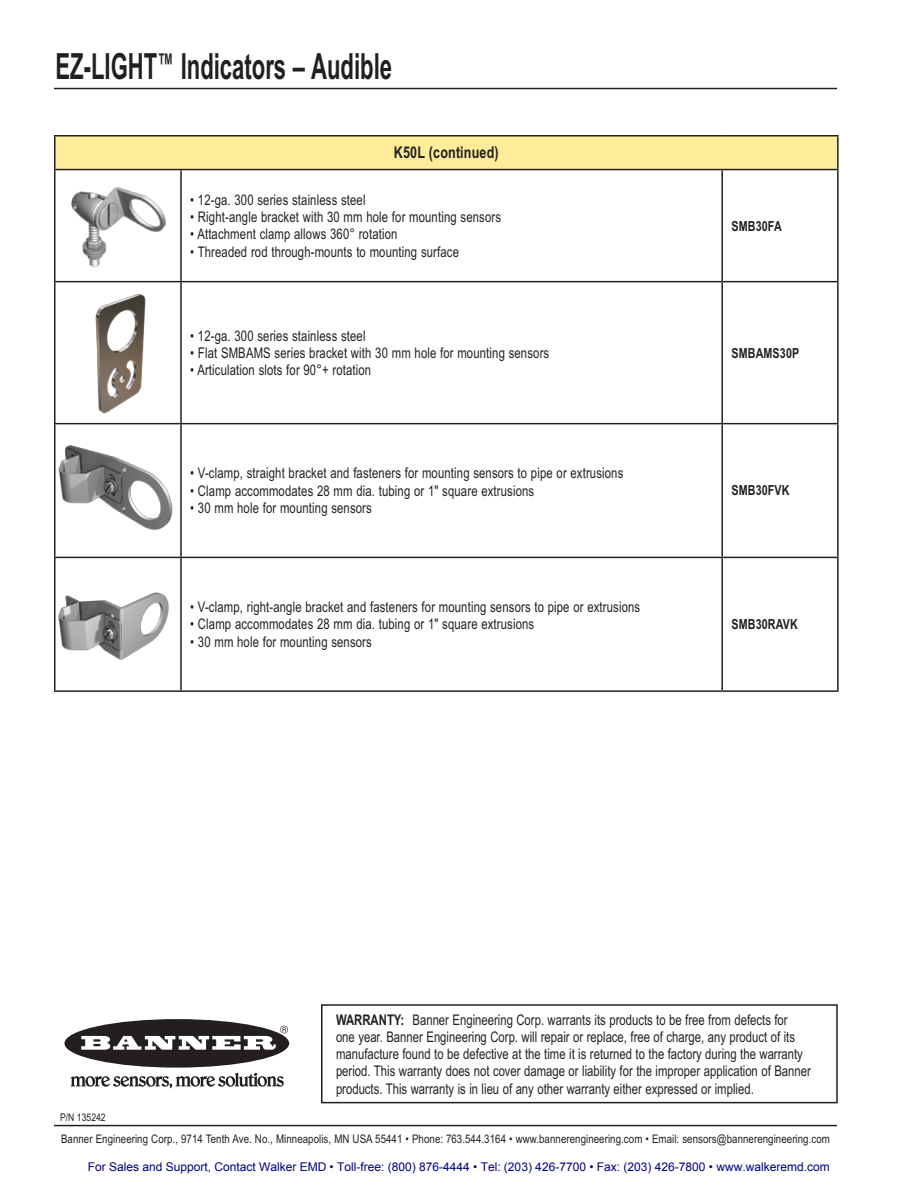
<style>
.page{position:relative;width:918px;height:1188px;background:#fff}
.page>*{position:absolute;margin:0;border:0;box-sizing:border-box;transform-origin:0 0}
.t1{font:700 36.15px "Arial Narrow";color:#231f20;scale:.75 1}
.t2{font:700 16.2px "Arial Narrow";letter-spacing:.01em;color:#231f20;scale:.94 1}
.t3{font:14.7px/17.1px "Arial Narrow";letter-spacing:.01em;color:#231f20;scale:.94 1}
.t4{font:700 13.95px "Arial Narrow";letter-spacing:.01em;color:#231f20;scale:.94 1}
.t5{font:12px "Arial";color:#000080}
.t6{font:11.85px "Arial Narrow";letter-spacing:.005em;color:#231f20}
.t7{font:10.5px "Arial Narrow";color:#231f20}
.s1{font-weight:700}
</style>
<div class="page">
<hr style="left:54px;top:88px;width:783px;height:1px;background:#231f20">
<div style="left:64px;top:1019px;width:225px;height:49px;background:#231f20;border-radius:50%"></div>
<svg style="left:81px;top:1026px;width:207px;height:24px"></svg>
<svg style="left:71px;top:1073px;width:213px;height:15px"></svg>
<hr style="left:54px;top:1125px;width:783px;height:1px;background:#231f20">
<div style="left:321px;top:1004px;width:517px;height:99px;border:2px solid #231f20"></div>
<div style="left:55px;top:136px;width:783px;height:34px;background:#ffec9b"></div>
<hr style="left:54px;top:135px;width:127px;height:1px;background:#231f20">
<hr style="left:54px;top:137px;width:2px;height:32px;background:#231f20">
<hr style="left:181px;top:135px;width:541px;height:1px;background:#231f20">
<hr style="left:722px;top:135px;width:117px;height:1px;background:#231f20">
<hr style="left:837px;top:137px;width:2px;height:32px;background:#231f20">
<hr style="left:54px;top:169px;width:127px;height:1px;background:#231f20">
<hr style="left:54px;top:170px;width:2px;height:111px;background:#231f20">
<hr style="left:181px;top:169px;width:541px;height:1px;background:#231f20">
<hr style="left:180px;top:170px;width:2px;height:111px;background:#231f20">
<hr style="left:722px;top:169px;width:117px;height:1px;background:#231f20">
<hr style="left:721px;top:170px;width:2px;height:111px;background:#231f20">
<hr style="left:837px;top:170px;width:2px;height:111px;background:#231f20">
<hr style="left:54px;top:281px;width:127px;height:1px;background:#231f20">
<hr style="left:54px;top:282px;width:2px;height:141px;background:#231f20">
<hr style="left:181px;top:281px;width:541px;height:1px;background:#231f20">
<hr style="left:180px;top:282px;width:2px;height:141px;background:#231f20">
<hr style="left:722px;top:281px;width:117px;height:1px;background:#231f20">
<hr style="left:721px;top:282px;width:2px;height:141px;background:#231f20">
<hr style="left:837px;top:282px;width:2px;height:141px;background:#231f20">
<hr style="left:54px;top:423px;width:127px;height:1px;background:#231f20">
<hr style="left:54px;top:424px;width:2px;height:133px;background:#231f20">
<hr style="left:181px;top:423px;width:541px;height:1px;background:#231f20">
<hr style="left:180px;top:424px;width:2px;height:133px;background:#231f20">
<hr style="left:722px;top:423px;width:117px;height:1px;background:#231f20">
<hr style="left:721px;top:424px;width:2px;height:133px;background:#231f20">
<hr style="left:837px;top:424px;width:2px;height:133px;background:#231f20">
<hr style="left:54px;top:557px;width:127px;height:1px;background:#231f20">
<hr style="left:54px;top:558px;width:2px;height:132px;background:#231f20">
<hr style="left:181px;top:557px;width:541px;height:1px;background:#231f20">
<hr style="left:180px;top:558px;width:2px;height:132px;background:#231f20">
<hr style="left:722px;top:557px;width:117px;height:1px;background:#231f20">
<hr style="left:721px;top:558px;width:2px;height:132px;background:#231f20">
<hr style="left:837px;top:558px;width:2px;height:132px;background:#231f20">
<hr style="left:54px;top:690px;width:127px;height:2px;background:#231f20">
<hr style="left:181px;top:690px;width:541px;height:2px;background:#231f20">
<hr style="left:722px;top:690px;width:117px;height:2px;background:#231f20">
<img style="left:95px;top:294px;width:51px;height:120px">
<img style="left:71px;top:187px;width:95px;height:81px">
<img style="left:55px;top:437px;width:118px;height:102px">
<img style="left:55px;top:574px;width:114px;height:102px">
<h1 class="t1" style="left:56px;top:45px;width:450px">EZ-LIGHT<sup>™</sup> Indicators – Audible</h1>
<p class="t2" style="left:394px;top:143px;width:113px">K50L (continued)</p>
<p class="t3" style="left:190px;top:191px;width:188px">• 12-ga. 300 series stainless steel</p>
<p class="t3" style="left:190px;top:208px;width:332px">• Right-angle bracket with 30 mm hole for mounting sensors</p>
<p class="t3" style="left:190px;top:226px;width:222px">• Attachment clamp allows 360° rotation</p>
<p class="t3" style="left:190px;top:243px;width:287px">• Threaded rod through-mounts to mounting surface</p>
<p class="t3" style="left:190px;top:327px;width:188px">• 12-ga. 300 series stainless steel</p>
<p class="t3" style="left:190px;top:344px;width:383px">• Flat SMBAMS series bracket with 30 mm hole for mounting sensors</p>
<p class="t3" style="left:190px;top:361px;width:194px">• Articulation slots for 90°+ rotation</p>
<p class="t3" style="left:190px;top:465px;width:462px">• V-clamp, straight bracket and fasteners for mounting sensors to pipe or extrusions</p>
<p class="t3" style="left:190px;top:482px;width:368px">• Clamp accommodates 28 mm dia. tubing or 1" square extrusions</p>
<p class="t3" style="left:190px;top:499px;width:195px">• 30 mm hole for mounting sensors</p>
<p class="t3" style="left:190px;top:598px;width:480px">• V-clamp, right-angle bracket and fasteners for mounting sensors to pipe or extrusions</p>
<p class="t3" style="left:190px;top:616px;width:368px">• Clamp accommodates 28 mm dia. tubing or 1" square extrusions</p>
<p class="t3" style="left:190px;top:633px;width:195px">• 30 mm hole for mounting sensors</p>
<p class="t4" style="left:731px;top:218px;width:55px">SMB30FA</p>
<p class="t4" style="left:731px;top:345px;width:74px">SMBAMS30P</p>
<p class="t4" style="left:731px;top:482px;width:63px">SMB30FVK</p>
<p class="t4" style="left:731px;top:616px;width:72px">SMB30RAVK</p>
<p class="t7" style="left:60px;top:1111px;width:47px">P/N 135242</p>
<p class="t3" style="left:336px;top:1011px;width:507px"><span class="s1">WARRANTY:</span> Banner Engineering Corp. warrants its products to be free from defects for<br>one year. Banner Engineering Corp. will repair or replace, free of charge, any product of its manufacture found to be defective at the time it is returned to the factory during the warranty period. This warranty does not cover damage or liability for the improper application of Banner products. This warranty is in lieu of any other warranty either expressed or implied.</p>
<p class="t6" style="left:61px;top:1132px;width:771px">Banner Engineering Corp., 9714 Tenth Ave. No., Minneapolis, MN USA 55441 • Phone: 763.544.3164 • www.bannerengineering.com • Email: sensors@bannerengineering.com</p>
<p class="t5" style="left:88px;top:1160px;width:743px">For Sales and Support, Contact Walker EMD • Toll-free: (800) 876-4444 • Tel: (203) 426-7700 • Fax: (203) 426-7800 • www.walkeremd.com</p>
</div>
